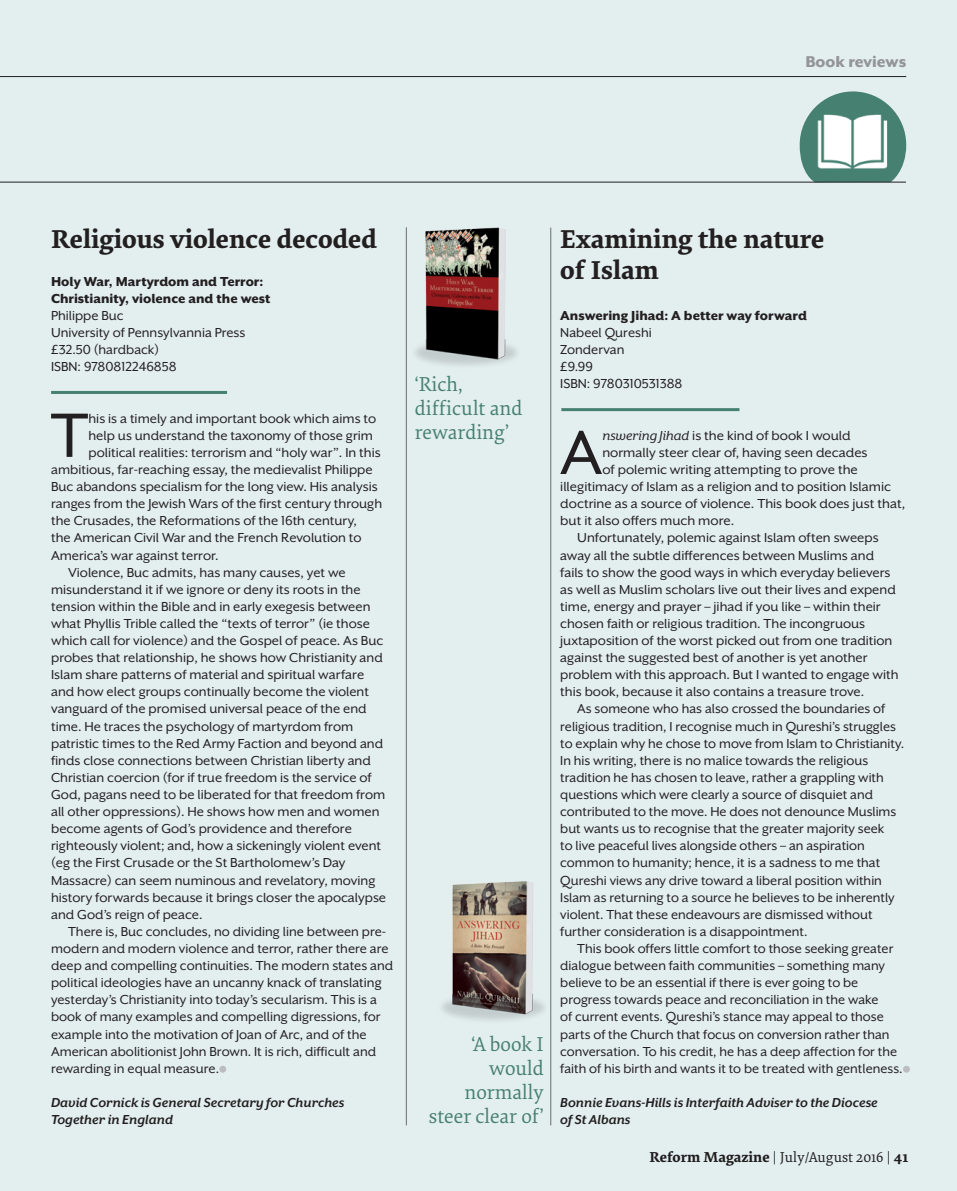
<style>
.page{position:relative;width:957px;height:1191px;background:#e3eeef}
.page>*{position:absolute;margin:0;border:0;box-sizing:border-box;transform-origin:0 0}
.t1{font:72px "Mr Eaves XL San OT";color:#231f20}
.t2{font:700 27px/31.5px "Elena Basic";color:#231f20}
.t3{font:21px/24px "Elena Basic";color:#468070;text-align:right}
.t4{font:800 18px "Mr Eaves XL San OT";color:#939598}
.t5{font:15px/17.1px "Mr Eaves XL San OT";color:#231f20}
.t6{font:italic 700 15px/17.1px "Mr Eaves XL San OT";color:#231f20}
.t7{font:800 15px/17.1px "Mr Eaves XL San OT";color:#231f20}
.t8{font:15px "Elena Basic";color:#231f20}
.s1{font-style:italic}
.s2{font-weight:700}
</style>
<div class="page">
<hr style="left:0;top:76px;width:906px;height:1px;background:#231f20">
<svg style="left:799px;top:91px;width:107px;height:91px"></svg>
<hr style="left:0;top:182px;width:906px;height:1px;background:#231f20">
<img style="left:810px;top:108px;width:83px;height:68px">
<img style="left:405px;top:227px;width:112px;height:151px">
<hr style="left:406px;top:227px;width:1px;height:898px;background:#6c6d70">
<hr style="left:550px;top:228px;width:1px;height:897px;background:#6c6d70">
<img style="left:442px;top:873px;width:110px;height:161px">
<hr style="left:51px;top:391px;width:176px;height:3px;background:#468070">
<hr style="left:561px;top:408px;width:178px;height:3px;background:#468070">
<div style="left:903px;top:1065px;width:7px;height:7px;background:#bcbdc0;border-radius:50%"></div>
<div style="left:219px;top:1065px;width:7px;height:7px;background:#bcbdc0;border-radius:50%"></div>
<p class="t4" style="left:805px;top:53px;width:102px">Book reviews</p>
<h2 class="t2" style="left:51px;top:221px;width:327px">Religious violence decoded</h2>
<p class="t7" style="left:51px;top:273px;width:221px">Holy War, Martyrdom and Terror:<br>Christianity, violence and the west</p>
<p class="t5" style="left:51px;top:307px;width:196px">Philippe Buc<br>University of Pennsylvannia Press £32.50 (hardback)<br>ISBN: 9780812246858</p>
<h1 class="t1" style="left:51px;top:399px;width:39px">T</h1>
<p class="t5" style="left:88px;top:409px;width:289px">his is a timely and important book which aims to</p>
<p class="t5" style="left:88px;top:427px;width:286px">help us understand the taxonomy of those grim</p>
<p class="t5" style="left:88px;top:444px;width:294px">political realities: terrorism and “holy war”. In this</p>
<p class="t5" style="left:51px;top:461px;width:323px">ambitious, far-reaching essay, the medievalist Philippe</p>
<p class="t5" style="left:51px;top:478px;width:328px">Buc abandons specialism for the long view. His analysis</p>
<p class="t5" style="left:51px;top:495px;width:333px">ranges from the Jewish Wars of the first century through</p>
<p class="t5" style="left:51px;top:512px;width:307px">the Crusades, the Reformations of the 16th century,</p>
<p class="t5" style="left:51px;top:529px;width:312px">the American Civil War and the French Revolution to</p>
<p class="t5" style="left:51px;top:546px;width:169px">America’s war against terror.</p>
<p class="t5" style="left:68px;top:563px;width:279px">Violence, Buc admits, has many causes, yet we</p>
<p class="t5" style="left:51px;top:580px;width:311px">misunderstand it if we ignore or deny its roots in the</p>
<p class="t5" style="left:51px;top:598px;width:321px">tension within the Bible and in early exegesis between</p>
<p class="t5" style="left:51px;top:615px;width:320px">what Phyllis Trible called the “texts of terror” (ie those</p>
<p class="t5" style="left:51px;top:632px;width:334px">which call for violence) and the Gospel of peace. As Buc</p>
<p class="t5" style="left:51px;top:649px;width:333px">probes that relationship, he shows how Christianity and</p>
<p class="t5" style="left:51px;top:666px;width:315px">Islam share patterns of material and spiritual warfare</p>
<p class="t5" style="left:51px;top:683px;width:319px">and how elect groups continually become the violent</p>
<p class="t5" style="left:51px;top:700px;width:317px">vanguard of the promised universal peace of the end</p>
<p class="t5" style="left:51px;top:717px;width:304px">time. He traces the psychology of martyrdom from</p>
<p class="t5" style="left:51px;top:734px;width:334px">patristic times to the Red Army Faction and beyond and</p>
<p class="t5" style="left:51px;top:751px;width:321px">finds close connections between Christian liberty and</p>
<p class="t5" style="left:51px;top:769px;width:322px">Christian coercion (for if true freedom is the service of</p>
<p class="t5" style="left:51px;top:786px;width:336px">God, pagans need to be liberated for that freedom from</p>
<p class="t5" style="left:51px;top:803px;width:330px">all other oppressions). He shows how men and women</p>
<p class="t5" style="left:51px;top:820px;width:302px">become agents of God’s providence and therefore</p>
<p class="t5" style="left:51px;top:837px;width:331px">righteously violent; and, how a sickeningly violent event</p>
<p class="t5" style="left:51px;top:854px;width:296px">(eg the First Crusade or the St Bartholomew’s Day</p>
<p class="t5" style="left:51px;top:871px;width:326px">Massacre) can seem numinous and revelatory, moving</p>
<p class="t5" style="left:51px;top:888px;width:336px">history forwards because it brings closer the apocalypse</p>
<p class="t5" style="left:51px;top:905px;width:153px">and God’s reign of peace.</p>
<p class="t5" style="left:68px;top:922px;width:320px">There is, Buc concludes, no dividing line between pre-</p>
<p class="t5" style="left:51px;top:940px;width:339px">modern and modern violence and terror, rather there are</p>
<p class="t5" style="left:51px;top:957px;width:344px">deep and compelling continuities. The modern states and</p>
<p class="t5" style="left:51px;top:974px;width:332px">political ideologies have an uncanny knack of translating</p>
<p class="t5" style="left:51px;top:991px;width:327px">yesterday’s Christianity into today’s secularism. This is a</p>
<p class="t5" style="left:51px;top:1008px;width:331px">book of many examples and compelling digressions, for</p>
<p class="t5" style="left:51px;top:1025px;width:317px">example into the motivation of Joan of Arc, and of the</p>
<p class="t5" style="left:51px;top:1042px;width:326px">American abolitionist John Brown. It is rich, difficult and</p>
<p class="t5" style="left:51px;top:1059px;width:170px">rewarding in equal measure.</p>
<p class="t6" style="left:51px;top:1093px;width:295px">David Cornick is General Secretary for Churches<br>Together in England</p>
<h3 class="t3" style="left:415px;top:371px;width:109px;text-align:left">‘Rich, difficult and rewarding’</h3>
<h3 class="t3" style="left:429px;top:1031px;width:116px">‘A book I would normally steer clear of’</h3>
<h2 class="t2" style="left:560px;top:221px;width:266px">Examining the nature of Islam</h2>
<p class="t7" style="left:560px;top:307px;width:248px">Answering Jihad: A better way forward</p>
<p class="t5" style="left:560px;top:324px;width:124px">Nabeel Qureshi<br>Zondervan<br>£9.99<br>ISBN: 9780310531388</p>
<h1 class="t1" style="left:560px;top:416px;width:44px">A</h1>
<p class="t5" style="left:602px;top:427px;width:250px"><span class="s1">nswering Jihad</span> is the kind of book I would</p>
<p class="t5" style="left:602px;top:444px;width:267px">normally steer clear of, having seen decades</p>
<p class="t5" style="left:602px;top:461px;width:257px">of polemic writing attempting to prove the</p>
<p class="t5" style="left:560px;top:478px;width:332px">illegitimacy of Islam as a religion and to position Islamic</p>
<p class="t5" style="left:560px;top:495px;width:346px">doctrine as a source of violence. This book does just that,</p>
<p class="t5" style="left:560px;top:512px;width:176px">but it also offers much more.</p>
<p class="t5" style="left:577px;top:529px;width:303px">Unfortunately, polemic against Islam often sweeps</p>
<p class="t5" style="left:560px;top:546px;width:315px">away all the subtle differences between Muslims and</p>
<p class="t5" style="left:560px;top:563px;width:332px">fails to show the good ways in which everyday believers</p>
<p class="t5" style="left:560px;top:580px;width:337px">as well as Muslim scholars live out their lives and expend</p>
<p class="t5" style="left:560px;top:598px;width:322px">time, energy and prayer – jihad if you like – within their</p>
<p class="t5" style="left:560px;top:615px;width:306px">chosen faith or religious tradition. The incongruous</p>
<p class="t5" style="left:560px;top:632px;width:334px">juxtaposition of the worst picked out from one tradition</p>
<p class="t5" style="left:560px;top:649px;width:309px">against the suggested best of another is yet another</p>
<p class="t5" style="left:560px;top:666px;width:340px">problem with this approach. But I wanted to engage with</p>
<p class="t5" style="left:560px;top:683px;width:305px">this book, because it also contains a treasure trove.</p>
<p class="t5" style="left:577px;top:700px;width:309px">As someone who has also crossed the boundaries of</p>
<p class="t5" style="left:560px;top:717px;width:337px">religious tradition, I recognise much in Qureshi’s struggles</p>
<p class="t5" style="left:560px;top:734px;width:345px">to explain why he chose to move from Islam to Christianity.</p>
<p class="t5" style="left:560px;top:751px;width:309px">In his writing, there is no malice towards the religious</p>
<p class="t5" style="left:560px;top:769px;width:325px">tradition he has chosen to leave, rather a grappling with</p>
<p class="t5" style="left:560px;top:786px;width:314px">questions which were clearly a source of disquiet and</p>
<p class="t5" style="left:560px;top:803px;width:337px">contributed to the move. He does not denounce Muslims</p>
<p class="t5" style="left:560px;top:820px;width:325px">but wants us to recognise that the greater majority seek</p>
<p class="t5" style="left:560px;top:837px;width:306px">to live peaceful lives alongside others – an aspiration</p>
<p class="t5" style="left:560px;top:854px;width:321px">common to humanity; hence, it is a sadness to me that</p>
<p class="t5" style="left:560px;top:871px;width:323px">Qureshi views any drive toward a liberal position within</p>
<p class="t5" style="left:560px;top:888px;width:336px">Islam as returning to a source he believes to be inherently</p>
<p class="t5" style="left:560px;top:905px;width:314px">violent. That these endeavours are dismissed without</p>
<p class="t5" style="left:560px;top:922px;width:249px">further consideration is a disappointment.</p>
<p class="t5" style="left:577px;top:940px;width:317px">This book offers little comfort to those seeking greater</p>
<p class="t5" style="left:560px;top:957px;width:326px">dialogue between faith communities – something many</p>
<p class="t5" style="left:560px;top:974px;width:299px">believe to be an essential if there is ever going to be</p>
<p class="t5" style="left:560px;top:991px;width:320px">progress towards peace and reconciliation in the wake</p>
<p class="t5" style="left:560px;top:1008px;width:325px">of current events. Qureshi’s stance may appeal to those</p>
<p class="t5" style="left:560px;top:1025px;width:331px">parts of the Church that focus on conversion rather than</p>
<p class="t5" style="left:560px;top:1042px;width:338px">conversation. To his credit, he has a deep affection for the</p>
<p class="t5" style="left:560px;top:1059px;width:344px">faith of his birth and wants it to be treated with gentleness.</p>
<p class="t6" style="left:560px;top:1093px;width:319px">Bonnie Evans-Hills is Interfaith Adviser to the Diocese of St Albans</p>
<p class="t8" style="left:649px;top:1146px;width:260px"><span class="s2">Reform Magazine</span> | July/August 2016 | <span class="s2">41</span></p>
</div>
